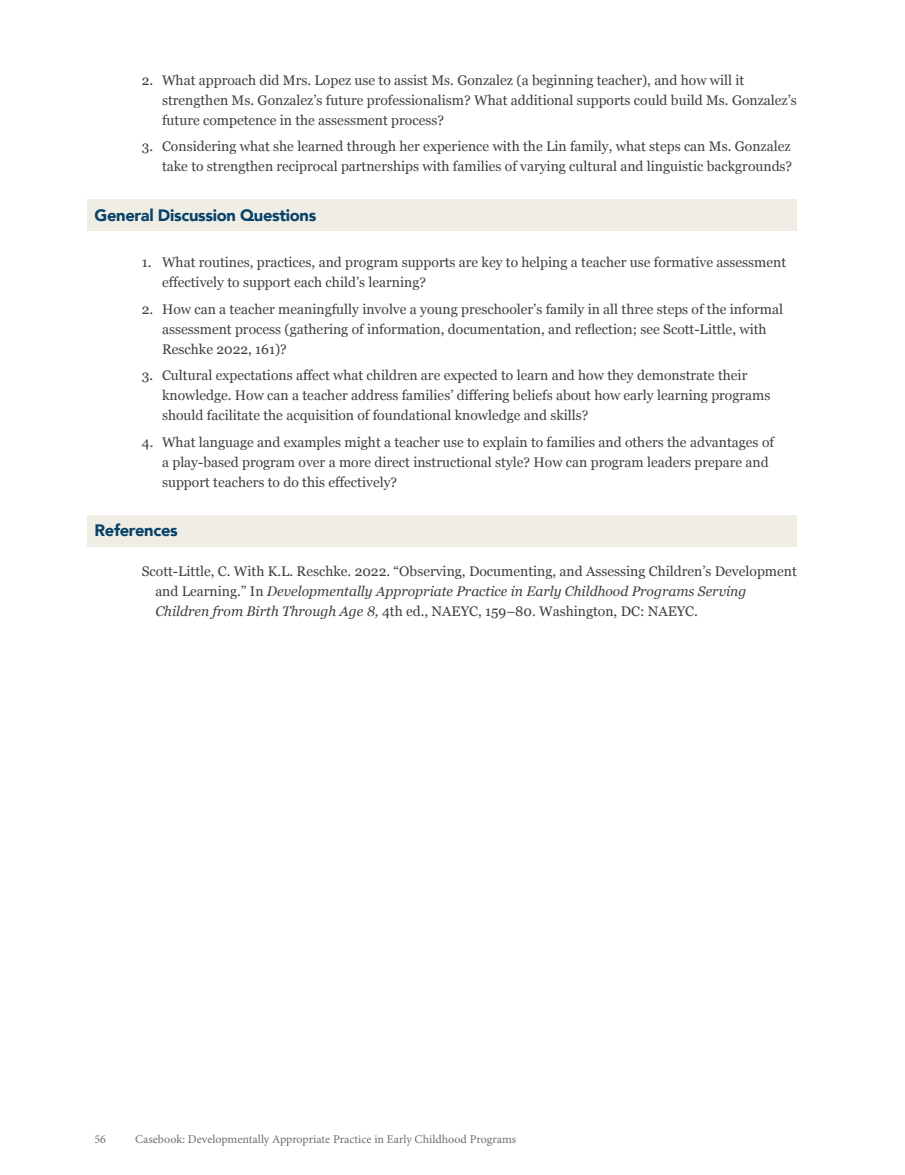
<style>
.page{position:relative;width:905px;height:1175px;background:#fff}
.page>*{position:absolute;margin:0;border:0;box-sizing:border-box;transform-origin:0 0}
.t1{font:900 16.5px "Avenir";letter-spacing:-.02em;color:#074269}
.t2{font:13.8px/19.8px "Georgia";color:#404041}
.t3{font:12px "Minion Pro";color:#6b6e71}
.s1{font-style:italic}
</style>
<div class="page">
<div style="left:88px;top:200px;width:708px;height:31px;background:#f0ede5"></div>
<div style="left:88px;top:515px;width:708px;height:31px;background:#f0ede5"></div>
<p class="t2" style="left:162px;top:70px;width:636px;text-indent:-20px">2. What approach did Mrs. Lopez use to assist Ms. Gonzalez (a beginning teacher), and how will it strengthen Ms. Gonzalez’s future professionalism? What additional supports could build Ms. Gonzalez’s future competence in the assessment process?</p>
<p class="t2" style="left:142px;top:136px;width:652px;text-align:right">3. Considering what she learned through her experience with the Lin family, what steps can Ms. Gonzalez take to strengthen reciprocal partnerships with families of varying cultural and linguistic backgrounds?</p>
<p class="t1" style="left:94px;top:201px;width:223px">General Discussion Questions</p>
<p class="t2" style="left:162px;top:252px;width:625px;text-indent:-20px">1. What routines, practices, and program supports are key to helping a teacher use formative assessment effectively to support each child’s learning?</p>
<p class="t2" style="left:162px;top:299px;width:622px;text-indent:-20px">2. How can a teacher meaningfully involve a young preschooler’s family in all three steps of the informal assessment process (gathering of information, documentation, and reflection; see Scott-Little, with<br>Reschke 2022, 161)?</p>
<p class="t2" style="left:162px;top:365px;width:610px;text-indent:-20px">3. Cultural expectations affect what children are expected to learn and how they demonstrate their knowledge. How can a teacher address families’ differing beliefs about how early learning programs should facilitate the acquisition of foundational knowledge and skills?</p>
<p class="t2" style="left:162px;top:431px;width:613px;text-indent:-20px">4. What language and examples might a teacher use to explain to families and others the advantages of a play-based program over a more direct instructional style? How can program leaders prepare and support teachers to do this effectively?</p>
<p class="t1" style="left:94px;top:516px;width:85px">References</p>
<p class="t2" style="left:155px;top:561px;width:643px;text-indent:-14px">Scott-Little, C. With K.L. Reschke. 2022. “Observing, Documenting, and Assessing Children’s Development and Learning.” In <span class="s1">Developmentally Appropriate Practice in Early Childhood Programs Serving<br>Children from Birth Through Age 8,</span> 4th ed., NAEYC, 159–80. Washington, DC: NAEYC.</p>
<p class="t3" style="left:94px;top:1131px;width:13px">56</p>
<p class="t3" style="left:135px;top:1131px;width:382px">Casebook: Developmentally Appropriate Practice in Early Childhood Programs</p>
</div>
